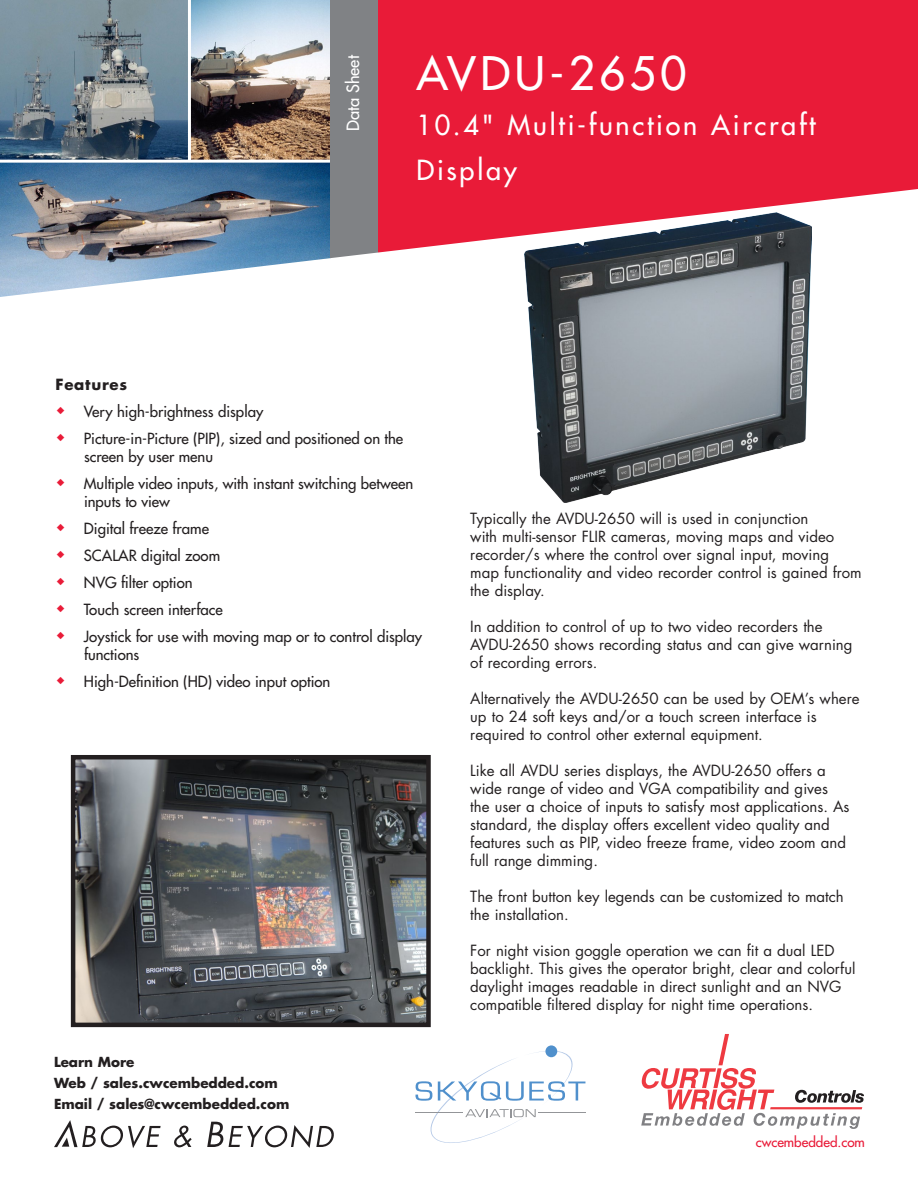
<style>
.page{position:relative;width:918px;height:1188px;background:#fff}
.page>*{position:absolute;margin:0;border:0;box-sizing:border-box;transform-origin:0 0}
.Doc_Title{font:500 45px "Futura Std";letter-spacing:.1em;color:#fff}
.Doc_Sub-Title{font:500 27px/45px "Futura Std";letter-spacing:.1em;color:#fff}
.t1{font:500 16.5px "Futura Std";color:#fff}
._2nd___Subsequent_Pa{font:15px/18px "Futura Std";color:#231f20}
.Bullet{font:500 15px/18px "Futura Std";color:#231f20}
.Headlines{font:700 15px "Futura Std";letter-spacing:.05em;color:#231f20}
.t2{font:700 13.5px "Futura Std";color:#231f20}
.t3{font:500 13.5px "Futura Std";color:#e91b38}
</style>
<div class="page">
<img style="left:0;top:0;width:188px;height:160px">
<img style="left:191px;top:0;width:139px;height:160px">
<img style="left:0;top:163px;width:330px;height:134px">
<div style="left:378px;top:0;width:540px;height:253px;background:#e91b38"></div>
<svg style="left:641px;top:1034px;width:223px;height:95px"></svg>
<svg style="left:54px;top:1120px;width:107px;height:28px"></svg>
<svg style="left:174px;top:1126px;width:18px;height:21px"></svg>
<svg style="left:207px;top:1122px;width:127px;height:26px"></svg>
<div style="left:330px;top:0;width:48px;height:258px;background:#808285"></div>
<hr style="left:538px;top:1112px;width:48px;height:1px;background:#939598">
<svg style="left:416px;top:1048px;width:169px;height:95px"></svg>
<div style="left:545px;top:1045px;width:12px;height:12px;background:#5090cc;border-radius:50%"></div>
<img style="left:76px;top:760px;width:350px;height:262px">
<div style="left:71px;top:755px;width:360px;height:272px;border:4px solid #231f20"></div>
<img style="left:525px;top:212px;width:286px;height:290px">
<p class="t1" style="left:343px;top:131px;width:77px;rotate:-90deg">Data Sheet</p>
<p class="Doc_Title" style="left:416px;top:45px;width:272px">AVDU-2650</p>
<p class="Doc_Sub-Title" style="left:416px;top:103px;width:401px">10.4" Multi-function Aircraft<br>Display</p>
<p class="Headlines" style="left:56px;top:375px;width:73px">Features</p>
<p class="Bullet" style="left:84px;top:403px;width:181px">Very high-brightness display</p>
<p class="Bullet" style="left:84px;top:430px;width:321px">Picture-in-Picture (PIP), sized and positioned on the screen by user menu</p>
<p class="Bullet" style="left:84px;top:475px;width:331px">Multiple video inputs, with instant switching between inputs to view</p>
<p class="Bullet" style="left:84px;top:520px;width:127px">Digital freeze frame</p>
<p class="Bullet" style="left:84px;top:547px;width:138px">SCALAR digital zoom</p>
<p class="Bullet" style="left:84px;top:574px;width:110px">NVG filter option</p>
<p class="Bullet" style="left:84px;top:601px;width:140px">Touch screen interface</p>
<p class="Bullet" style="left:84px;top:628px;width:340px">Joystick for use with moving map or to control display functions</p>
<p class="Bullet" style="left:84px;top:673px;width:248px">High-Definition (HD) video input option</p>
<p class="t2" style="left:54px;top:1053px;width:82px">Learn More</p>
<p class="t2" style="left:54px;top:1074px;width:225px">Web / sales.cwcembedded.com</p>
<p class="t2" style="left:54px;top:1095px;width:237px">Email / sales@cwcembedded.com</p>
<p class="_2nd___Subsequent_Pa" style="left:470px;top:510px;width:393px">Typically the AVDU-2650 will is used in conjunction<br>with multi-sensor FLIR cameras, moving maps and video recorder/s where the control over signal input, moving<br>map functionality and video recorder control is gained from the display.</p>
<p class="_2nd___Subsequent_Pa" style="left:470px;top:618px;width:384px">In addition to control of up to two video recorders the<br>AVDU-2650 shows recording status and can give warning of recording errors.</p>
<p class="_2nd___Subsequent_Pa" style="left:470px;top:690px;width:391px">Alternatively the AVDU-2650 can be used by OEM’s where up to 24 soft keys and/or a touch screen interface is required to control other external equipment.</p>
<p class="_2nd___Subsequent_Pa" style="left:470px;top:762px;width:381px">Like all AVDU series displays, the AVDU-2650 offers a wide range of video and VGA compatibility and gives the user a choice of inputs to satisfy most applications. As standard, the display offers excellent video quality and features such as PIP, video freeze frame, video zoom and full range dimming.</p>
<p class="_2nd___Subsequent_Pa" style="left:470px;top:888px;width:375px">The front button key legends can be customized to match the installation.</p>
<p class="_2nd___Subsequent_Pa" style="left:470px;top:942px;width:387px">For night vision goggle operation we can fit a dual LED backlight. This gives the operator bright, clear and colorful daylight images readable in direct sunlight and an NVG compatible filtered display for night time operations.</p>
<p class="t3" style="left:756px;top:1134px;width:111px">cwcembedded.com</p>
</div>
